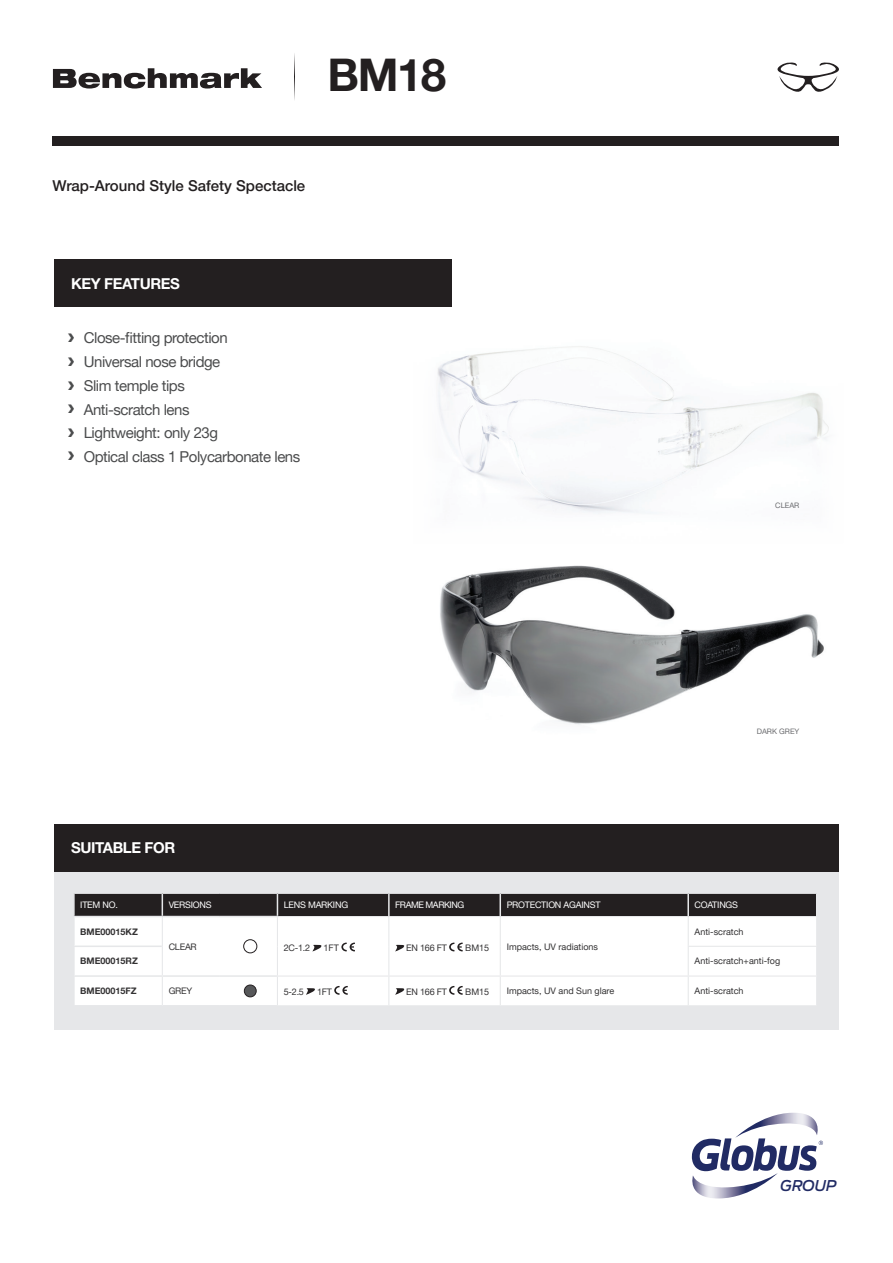
<style>
.page{position:relative;width:893px;height:1263px;background:#fff}
.page>*{position:absolute;margin:0;border:0;box-sizing:border-box;transform-origin:0 0}
.t1{font:700 45px "Helvetica Neue LT Pro";color:#231f20}
.t2{font:15px "Helvetica Neue LT Pro";letter-spacing:-.03em;color:#4b4c4d}
.t3{font:500 15px "Helvetica Neue LT Pro";color:#231f20}
.PANEL_HEADING{font:700 15px "Helvetica Neue LT Pro";letter-spacing:-.025em;color:#fff}
.t4{font:italic 500 14.85px "Antenna";letter-spacing:-.005em;color:#212b64}
.t5{font:9px "Helvetica Neue LT Pro";color:#333233}
.t6{font:9px "Helvetica Neue LT Pro";letter-spacing:-.025em;color:#fff}
.t7{font:700 9px "Helvetica Neue LT Pro";color:#333233}
.t8{font:9px "Helvetica Neue LT Pro";letter-spacing:-.05em;color:#fff}
.t9{font:7.5px "Helvetica Neue LT Pro";color:#6c6d70}
</style>
<div class="page">
<div style="left:52px;top:136px;width:787px;height:10px;background:#231f20"></div>
<svg style="left:777px;top:62px;width:62px;height:30px"></svg>
<div style="left:54px;top:872px;width:785px;height:157px;background:#e6e7e9"></div>
<div style="left:54px;top:824px;width:785px;height:48px;background:#231f20"></div>
<svg style="left:691px;top:1113px;width:132px;height:86px"></svg>
<svg style="left:53px;top:68px;width:209px;height:21px"></svg>
<hr style="left:294px;top:51px;width:1px;height:50px;background:#231f20">
<div style="left:54px;top:259px;width:397px;height:48px;background:#231f20"></div>
<svg style="left:74px;top:893px;width:743px;height:112px;background:#d2d1d1"></svg>
<img style="left:437px;top:346px;width:392px;height:168px">
<img style="left:440px;top:565px;width:384px;height:160px">
<h1 class="t1" style="left:327px;top:47px;width:120px">BM18</h1>
<p class="t3" style="left:52px;top:177px;width:254px">Wrap-Around Style Safety Spectacle</p>
<p class="PANEL_HEADING" style="left:71px;top:274px;width:110px">KEY FEATURES</p>
<p class="t2" style="left:84px;top:329px;width:146px">Close-fitting protection</p>
<p class="t2" style="left:84px;top:353px;width:138px">Universal nose bridge</p>
<p class="t2" style="left:84px;top:377px;width:103px">Slim temple tips</p>
<p class="t2" style="left:84px;top:400px;width:107px">Anti-scratch lens</p>
<p class="t2" style="left:84px;top:424px;width:136px">Lightweight: only 23g</p>
<p class="t2" style="left:84px;top:447px;width:218px">Optical class 1 Polycarbonate lens</p>
<p class="t9" style="left:775px;top:501px;width:26px">CLEAR</p>
<p class="t9" style="left:757px;top:727px;width:44px">DARK GREY</p>
<p class="PANEL_HEADING" style="left:71px;top:838px;width:106px">SUITABLE FOR</p>
<p class="t6" style="left:80px;top:899px;width:39px">ITEM NO.</p>
<p class="t6" style="left:169px;top:899px;width:44px">VERSIONS</p>
<p class="t6" style="left:284px;top:899px;width:66px">LENS MARKING</p>
<p class="t8" style="left:395px;top:899px;width:71px">FRAME MARKING</p>
<p class="t6" style="left:507px;top:899px;width:95px">PROTECTION AGAINST</p>
<p class="t6" style="left:695px;top:899px;width:45px">COATINGS</p>
<p class="t7" style="left:80px;top:926px;width:59px">BME00015KZ</p>
<p class="t5" style="left:169px;top:941px;width:30px">CLEAR</p>
<p class="t5" style="left:284px;top:943px;width:28px">2C-1.2</p>
<p class="t5" style="left:324px;top:943px;width:17px">1FT</p>
<p class="t5" style="left:406px;top:943px;width:42px">EN 166 FT</p>
<p class="t5" style="left:465px;top:943px;width:26px">BM15</p>
<p class="t5" style="left:507px;top:941px;width:93px">Impacts, UV radiations</p>
<p class="t5" style="left:695px;top:926px;width:51px">Anti-scratch</p>
<p class="t7" style="left:80px;top:956px;width:59px">BME00015RZ</p>
<p class="t5" style="left:695px;top:956px;width:87px">Anti-scratch+anti-fog</p>
<p class="t7" style="left:80px;top:985px;width:58px">BME00015FZ</p>
<p class="t5" style="left:169px;top:985px;width:25px">GREY</p>
<p class="t5" style="left:284px;top:986px;width:22px">5-2.5</p>
<p class="t5" style="left:317px;top:986px;width:16px">1FT</p>
<p class="t5" style="left:406px;top:986px;width:42px">EN 166 FT</p>
<p class="t5" style="left:465px;top:986px;width:26px">BM15</p>
<p class="t5" style="left:507px;top:985px;width:109px">Impacts, UV and Sun glare</p>
<p class="t5" style="left:695px;top:985px;width:51px">Anti-scratch</p>
<h3 class="t4" style="left:781px;top:1177px;width:58px">GROUP</h3>
</div>
